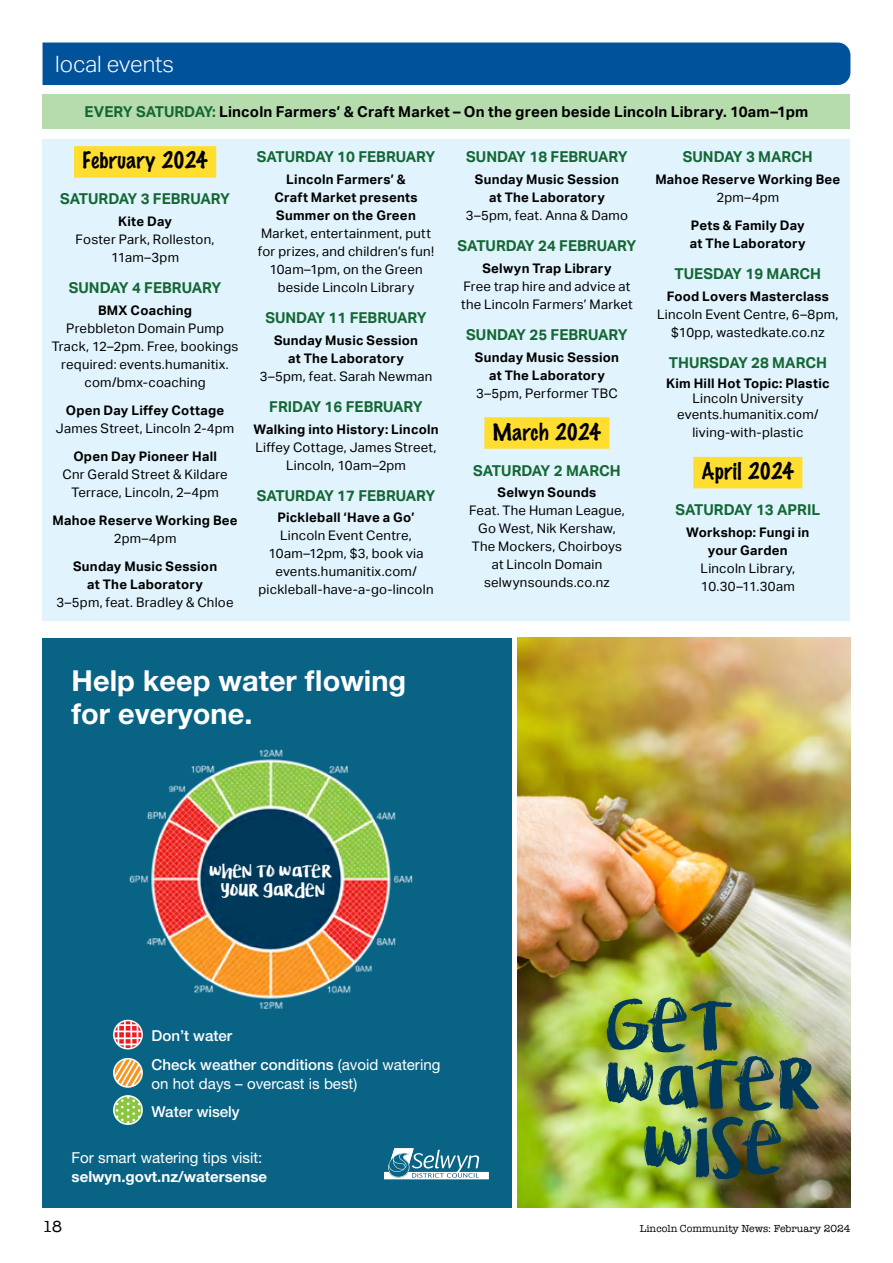
<style>
.page{position:relative;width:893px;height:1263px;background:#fff}
.page>*{position:absolute;margin:0;border:0;box-sizing:border-box;transform-origin:0 0}
.t1{font:700 28.95px/33.3px "Helvetica Neue LT Std";color:#fff}
.t2{font:300 22.5px "Aktiv Grotesk";color:#fff}
.t3{font:100 21px "Marker Felt";letter-spacing:.01em;color:#000}
.t4{font:16.5px "American Typewriter";color:#000}
.t5{font:15.75px/19px "KG Lifeis Messy";color:#fff;text-align:center}
.t6{font:500 15.15px/28.8px "Helvetica Neue LT Std";color:#fff}
.t7{font:15.15px "Helvetica Neue LT Std";color:#fff}
.t8{font:700 15.15px "Helvetica Neue LT Std";color:#fff}
.t9{font:700 15px "Aktiv Grotesk";color:#146734}
.t10{font:700 15px "Aktiv Grotesk";letter-spacing:.01em;color:#000}
.t11{font:13.2px/18px "Aktiv Grotesk";letter-spacing:.02em;color:#000;text-align:center}
.t12{font:700 13.2px/18px "Aktiv Grotesk";letter-spacing:.02em;color:#000;text-align:center}
.t13{font:10.5px "American Typewriter";color:#000}
.s1{color:#146734}
.s2{font-weight:400}
</style>
<div class="page">
<div style="left:43px;top:43px;width:807px;height:42px;background:#00539b"></div>
<div style="left:43px;top:139px;width:807px;height:482px;background:#e1f4fd"></div>
<div style="left:74px;top:146px;width:142px;height:32px;background:#ffde2f"></div>
<div style="left:484px;top:417px;width:126px;height:32px;background:#ffde2f"></div>
<div style="left:693px;top:457px;width:109px;height:31px;background:#ffde2f"></div>
<div style="left:43px;top:95px;width:807px;height:34px;background:#b6dcae"></div>
<img style="left:517px;top:638px;width:334px;height:570px">
<img style="left:606px;top:997px;width:213px;height:182px">
<div style="left:42px;top:638px;width:470px;height:570px;background:#086385"></div>
<svg style="left:384px;top:1148px;width:105px;height:31px"></svg>
<img style="left:129px;top:749px;width:284px;height:260px">
<div style="left:211px;top:816px;width:120px;height:117px;background:#00395a;border-radius:50%"></div>
<svg style="left:113px;top:1019px;width:30px;height:31px"></svg>
<hr style="left:117px;top:1025px;width:2px;height:20px;background:#fff">
<hr style="left:118px;top:1043px;width:20px;height:2px;background:#fff">
<hr style="left:118px;top:1024px;width:20px;height:2px;background:#fff">
<svg style="left:113px;top:1058px;width:30px;height:67px"></svg>
<h2 class="t2" style="left:55px;top:51px;width:120px">local events</h2>
<p class="t10" style="left:85px;top:103px;width:725px"><span class="s1">EVERY SATURDAY:</span> Lincoln Farmers’ &amp; Craft Market – On the green beside Lincoln Library. 10am–1pm</p>
<h3 class="t3" style="left:82px;top:144px;width:127px">February 2024</h3>
<p class="t9" style="left:60px;top:191px;width:171px">SATURDAY 3 FEBRUARY</p>
<p class="t12" style="left:118px;top:212px;width:55px">Kite Day</p>
<p class="t11" style="left:76px;top:230px;width:140px">Foster Park, Rolleston,<br>11am–3pm</p>
<p class="t9" style="left:69px;top:279px;width:154px">SUNDAY 4 FEBRUARY</p>
<p class="t12" style="left:98px;top:301px;width:96px">BMX Coaching</p>
<p class="t11" style="left:52px;top:319px;width:188px">Prebbleton Domain Pump<br>Track, 12–2pm. Free, bookings required: events.humanitix. com/bmx‑coaching</p>
<p class="t12" style="left:66px;top:401px;width:160px">Open Day Liffey Cottage</p>
<p class="t11" style="left:56px;top:419px;width:180px">James Street, Lincoln 2-4pm</p>
<p class="t12" style="left:73px;top:447px;width:145px">Open Day Pioneer Hall</p>
<p class="t11" style="left:62px;top:465px;width:167px">Cnr Gerald Street &amp; Kildare<br>Terrace, Lincoln, 2–4pm</p>
<p class="t12" style="left:53px;top:512px;width:187px">Mahoe Reserve Working Bee</p>
<p class="t11" style="left:114px;top:530px;width:64px">2pm–4pm</p>
<p class="t12" style="left:73px;top:558px;width:146px">Sunday Music Session at The Laboratory</p>
<p class="t11" style="left:57px;top:594px;width:178px">3–5pm, feat. Bradley &amp; Chloe</p>
<p class="t9" style="left:257px;top:148px;width:180px">SATURDAY 10 FEBRUARY</p>
<p class="t12" style="left:274px;top:170px;width:145px">Lincoln Farmers’ &amp;<br>Craft Market presents<br>Summer on the Green</p>
<p class="t11" style="left:258px;top:224px;width:178px">Market, entertainment, putt for prizes, and children’s fun!<br>10am–1pm, on the Green beside Lincoln Library</p>
<p class="t9" style="left:265px;top:309px;width:163px">SUNDAY 11 FEBRUARY</p>
<p class="t12" style="left:274px;top:331px;width:146px">Sunday Music Session at The Laboratory</p>
<p class="t11" style="left:260px;top:367px;width:174px">3–5pm, feat. Sarah Newman</p>
<p class="t9" style="left:269px;top:398px;width:155px">FRIDAY 16 FEBRUARY</p>
<p class="t12" style="left:253px;top:420px;width:187px">Walking into History: Lincoln</p>
<p class="t11" style="left:256px;top:438px;width:182px">Liffey Cottage, James Street,<br>Lincoln, 10am–2pm</p>
<p class="t9" style="left:257px;top:487px;width:180px">SATURDAY 17 FEBRUARY</p>
<p class="t12" style="left:277px;top:509px;width:139px">Pickleball ‘Have a Go’</p>
<p class="t11" style="left:259px;top:527px;width:177px">Lincoln Event Centre,<br>10am–12pm, $3, book via events.humanitix.com/ pickleball-have-a-go-lincoln</p>
<p class="t9" style="left:466px;top:148px;width:163px">SUNDAY 18 FEBRUARY</p>
<p class="t12" style="left:475px;top:170px;width:146px">Sunday Music Session at The Laboratory</p>
<p class="t11" style="left:466px;top:206px;width:164px">3–5pm, feat. Anna &amp; Damo</p>
<p class="t9" style="left:458px;top:237px;width:180px">SATURDAY 24 FEBRUARY</p>
<p class="t12" style="left:482px;top:259px;width:131px">Selwyn Trap Library</p>
<p class="t11" style="left:461px;top:277px;width:173px;text-align:left">Free trap hire and advice at the Lincoln Farmers’ Market</p>
<p class="t9" style="left:466px;top:326px;width:163px">SUNDAY 25 FEBRUARY</p>
<p class="t12" style="left:475px;top:348px;width:146px">Sunday Music Session at The Laboratory</p>
<p class="t11" style="left:476px;top:384px;width:143px">3–5pm, Performer TBC</p>
<h3 class="t3" style="left:493px;top:415px;width:110px">March 2024</h3>
<p class="t9" style="left:473px;top:462px;width:149px">SATURDAY 2 MARCH</p>
<p class="t12" style="left:497px;top:483px;width:100px">Selwyn Sounds</p>
<p class="t11" style="left:469px;top:501px;width:157px">Feat. The Human League,<br>Go West, Nik Kershaw,<br>The Mockers, Choirboys at Lincoln Domain selwynsounds.co.nz</p>
<p class="t9" style="left:683px;top:148px;width:132px">SUNDAY 3 MARCH</p>
<p class="t12" style="left:655px;top:170px;width:187px">Mahoe Reserve Working Bee</p>
<p class="t11" style="left:717px;top:188px;width:64px">2pm–4pm</p>
<p class="t12" style="left:690px;top:216px;width:117px;text-align:left">Pets &amp; Family Day at The Laboratory</p>
<p class="t9" style="left:675px;top:265px;width:148px">TUESDAY 19 MARCH</p>
<p class="t12" style="left:667px;top:287px;width:164px">Food Lovers Masterclass</p>
<p class="t11" style="left:657px;top:305px;width:183px">Lincoln Event Centre, 6–8pm, $10pp, wastedkate.co.nz</p>
<p class="t9" style="left:669px;top:354px;width:160px">THURSDAY 28 MARCH</p>
<p class="t12" style="left:666px;top:374px;width:165px">Kim Hill Hot Topic: Plastic</p>
<p class="t11" style="left:677px;top:391px;width:143px;line-height:15.9px">Lincoln University events.humanitix.com/</p>
<p class="t11" style="left:692px;top:424px;width:112px">living‑with-plastic</p>
<h3 class="t3" style="left:702px;top:455px;width:94px">April 2024</h3>
<p class="t9" style="left:675px;top:501px;width:146px">SATURDAY 13 APRIL</p>
<p class="t12" style="left:686px;top:523px;width:125px">Workshop: Fungi in your Garden</p>
<p class="t11" style="left:701px;top:559px;width:96px;text-align:left">Lincoln Library,<br>10.30–11.30am</p>
<h1 class="t1" style="left:72px;top:663px;width:336px">Help keep water flowing for everyone.</h1>
<p class="t5" style="left:209px;top:862px;width:125px">when to water your garden</p>
<p class="t6" style="left:152px;top:1021px;width:290px">Don’t water<br>Check weather conditions <span class="s2">(avoid watering</span></p>
<p class="t7" style="left:152px;top:1074px;width:207px">on hot days – overcast is best)</p>
<p class="t6" style="left:152px;top:1097px;width:90px">Water wisely</p>
<p class="t7" style="left:72px;top:1149px;width:192px">For smart watering tips visit:</p>
<p class="t8" style="left:72px;top:1167px;width:197px">selwyn.govt.nz/watersense</p>
<p class="t4" style="left:43px;top:1214px;width:21px">18</p>
<p class="t13" style="left:640px;top:1220px;width:212px">Lincoln Community News: February 2024</p>
</div>
